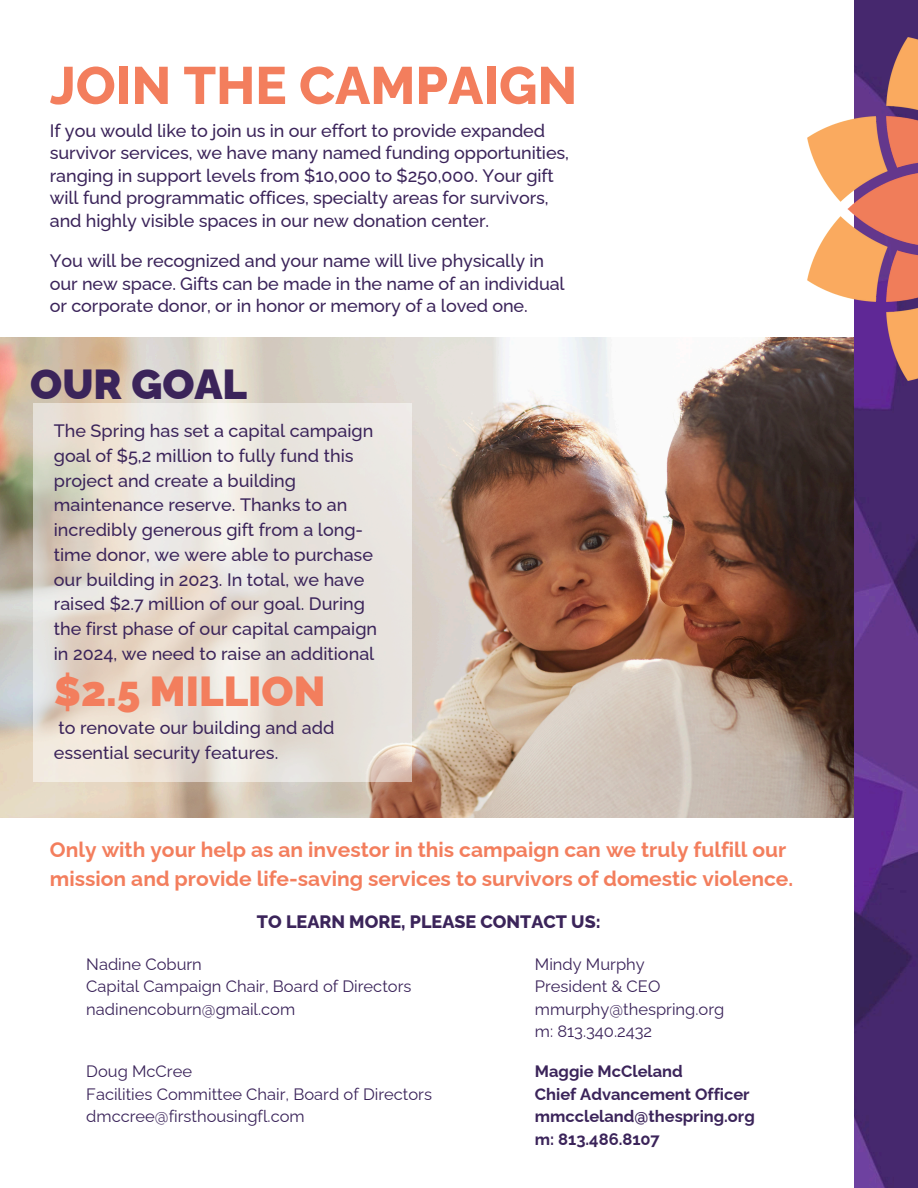
<style>
.page{position:relative;width:918px;height:1188px;background:#fff}
.page>*{position:absolute;margin:0;border:0;box-sizing:border-box;transform-origin:0 0}
.t1{font:800 52.5px "Raleway";color:#f37e5d}
.t2{font:900 42px "Raleway";color:#f37e5d}
.t3{font:900 42px "Raleway";color:#3b245a}
.t4{font:700 21px/29.2px "Raleway";color:#f37e5d}
.t5{font:500 18px/24.8px "Raleway";letter-spacing:-.005em;color:#3b245a}
.t6{font:800 18px "Raleway";color:#3b245a}
.t7{font:16.5px/22.5px "Raleway";color:#3b245a}
.t8{font:700 16.5px/22.5px "Raleway";color:#3b245a}
</style>
<div class="page">
<img style="left:0;top:338px;width:855px;height:479px">
<img style="left:855px;top:0;width:63px;height:1188px">
<img style="left:808px;top:37px;width:110px;height:343px">
<svg style="left:33px;top:403px;width:379px;height:379px;background:#e7e0d8"></svg>
<h1 class="t1" style="left:50px;top:55px;width:529px">JOIN THE CAMPAIGN</h1>
<p class="t5" style="left:50px;top:119px;width:521px;line-height:22.5px">If you would like to join us in our effort to provide expanded survivor services, we have many named funding opportunities, ranging in support levels from $10,000 to $250,000. Your gift will fund programmatic offices, specialty areas for survivors, and highly visible spaces in our new donation center.</p>
<h2 class="t5" style="left:50px;top:250px;width:516px;line-height:22.5px">You will be recognized and your name will live physically in our new space. Gifts can be made in the name of an individual or corporate donor, or in honor or memory of a loved one.</h2>
<h5 class="t3" style="left:30px;top:360px;width:218px">OUR GOAL</h5>
<p class="t5" style="left:54px;top:418px;width:325px">The Spring has set a capital campaign goal of $5,2 million to fully fund this project and create a building maintenance reserve. Thanks to an incredibly generous gift from a long&shy;time donor, we were able to purchase our building in 2023. In total, we have raised $2.7 million of our goal. During the first phase of our capital campaign in 2024, we need to raise an additional</p>
<h2 class="t2" style="left:54px;top:666px;width:273px">$2.5 MILLION</h2>
<p class="t5" style="left:54px;top:715px;width:282px">to renovate our building and add essential security features.</p>
<h5 class="t4" style="left:50px;top:835px;width:745px">Only with your help as an investor in this campaign can we truly fulfill our mission and provide life-saving services to survivors of domestic violence.</h5>
<h3 class="t6" style="left:257px;top:911px;width:345px">TO LEARN MORE, PLEASE CONTACT US:</h3>
<p class="t7" style="left:86px;top:953px;width:327px">Nadine Coburn<br>Capital Campaign Chair, Board of Directors nadinencoburn@gmail.com</p>
<p class="t7" style="left:86px;top:1060px;width:347px">Doug McCree<br>Facilities Committee Chair, Board of Directors dmccree@firsthousingfl.com</p>
<p class="t7" style="left:535px;top:953px;width:191px">Mindy Murphy<br>President &amp; CEO mmurphy@thespring.org m: 813.340.2432</p>
<p class="t8" style="left:535px;top:1060px;width:221px">Maggie McCleland<br>Chief Advancement Officer mmccleland@thespring.org m: 813.486.8107</p>
</div>
